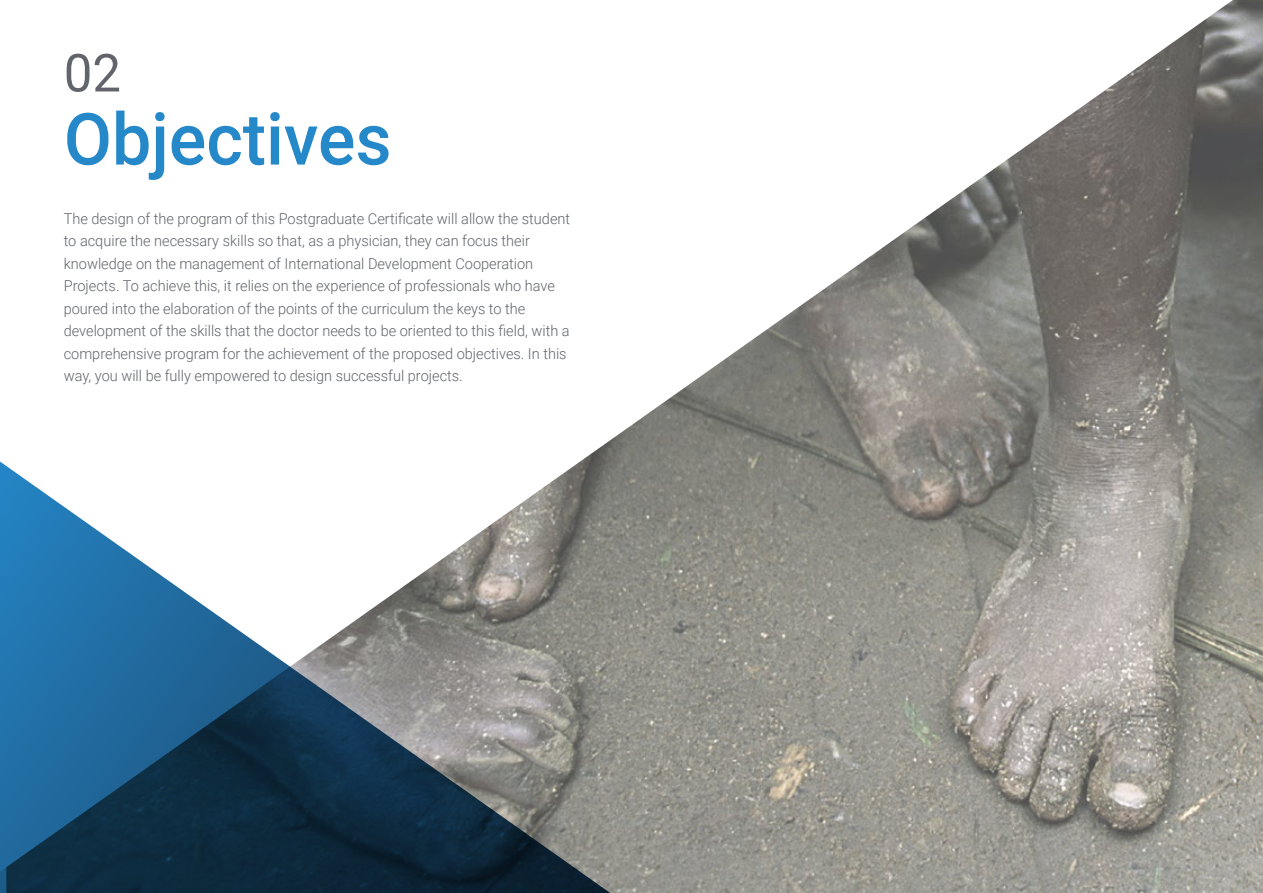
<style>
.page{position:relative;width:1263px;height:893px;background:#fff}
.page>*{position:absolute;margin:0;border:0;box-sizing:border-box;transform-origin:0 0}
.t1{font:500 72px "Roboto";color:#2488c9}
.t2{font:52.5px "Roboto";color:#61646a}
.t3{font:300 15px/22.5px "Roboto";color:#61646a}
</style>
<div class="page">
<img style="left:602px;top:0;width:661px;height:893px">
<svg style="left:0;top:446px;width:640px;height:447px"></svg>
<h2 class="t2" style="left:64px;top:36px;width:59px">02</h2>
<h1 class="t1" style="left:64px;top:89px;width:329px">Objectives</h1>
<p class="t3" style="left:64px;top:207px;width:508px">The design of the program of this Postgraduate Certificate will allow the student to acquire the necessary skills so that, as a physician, they can focus their knowledge on the management of International Development Cooperation Projects. To achieve this, it relies on the experience of professionals who have poured into the elaboration of the points of the curriculum the keys to the development of the skills that the doctor needs to be oriented to this field, with a comprehensive program for the achievement of the proposed objectives. In this way, you will be fully empowered to design successful projects.</p>
</div>
